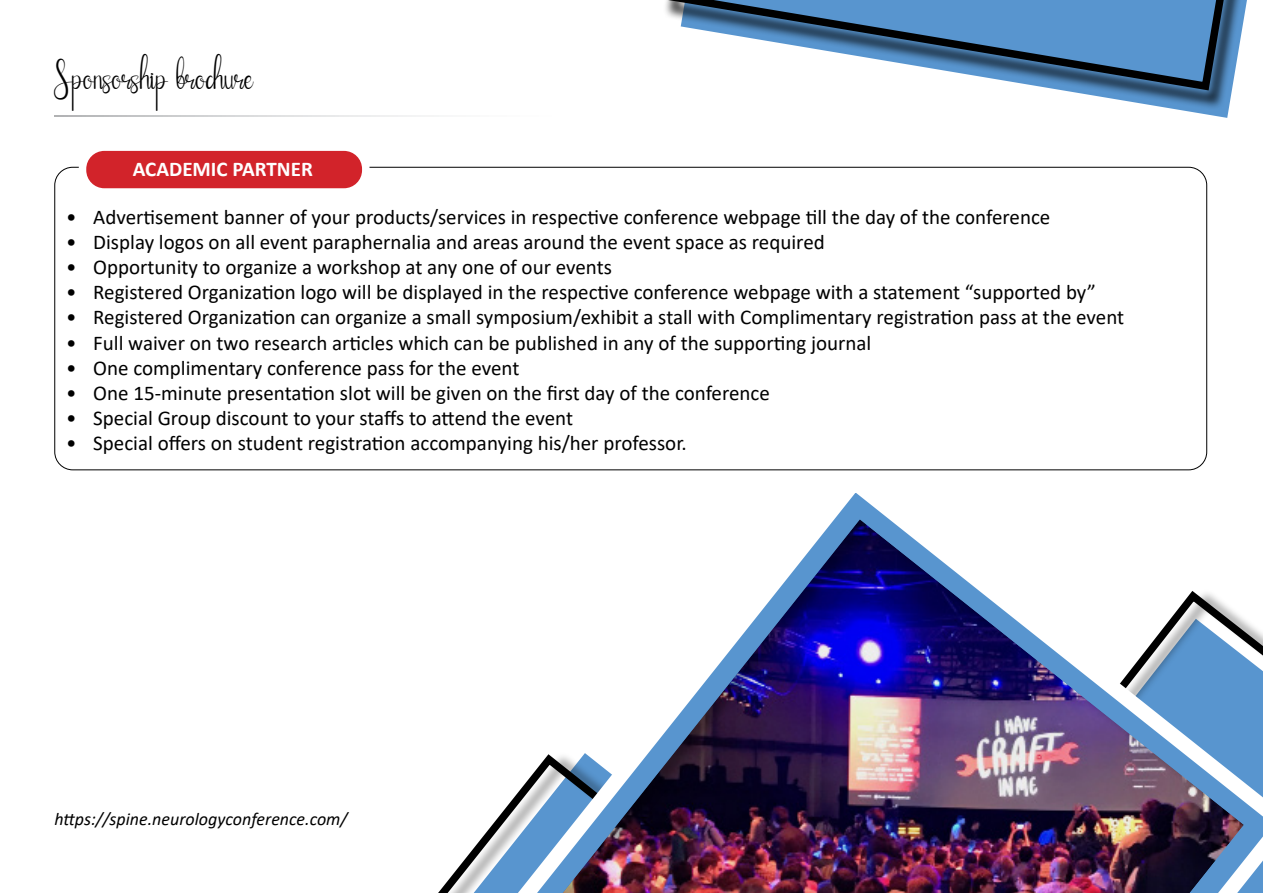
<style>
.page{position:relative;width:1263px;height:893px;background:#fff}
.page>*{position:absolute;margin:0;border:0;box-sizing:border-box;transform-origin:0 0}
.t1{font:36px "Cathallina";color:#000}
.t2{font:21px "Calibri";color:#000}
.t3{font:700 21px "Calibri";color:#fff}
.t4{font:italic 18px "Calibri";color:#000}
</style>
<div class="page">
<svg style="left:54px;top:115px;width:371px;height:1px"></svg>
<div style="left:82px;top:147px;width:284px;height:45px;background:#d2232a;border-radius:22px"></div>
<div style="left:79px;top:143px;width:291px;height:53px;border:8px solid #fff;border-radius:22px"></div>
<div style="left:663px;top:0;width:600px;height:110px;background:#000;opacity:.75"></div>
<svg style="left:663px;top:0;width:600px;height:95px"></svg>
<svg style="left:438px;top:823px;width:56px;height:70px"></svg>
<svg style="left:494px;top:461px;width:769px;height:432px"></svg>
<img style="left:542px;top:510px;width:714px;height:383px">
<h1 class="t1" style="left:54px;top:55px;width:200px">Sponsorship brochure</h1>
<p class="t3" style="left:133px;top:154px;width:182px">ACADEMIC PARTNER</p>
<p class="t2" style="left:66px;top:202px;width:986px">• Advertisement banner of your products/services in respective conference webpage till the day of the conference</p>
<p class="t2" style="left:66px;top:227px;width:760px">• Display logos on all event paraphernalia and areas around the event space as required</p>
<p class="t2" style="left:66px;top:252px;width:547px">• Opportunity to organize a workshop at any one of our events</p>
<p class="t2" style="left:66px;top:278px;width:1031px">• Registered Organization logo will be displayed in the respective conference webpage with a statement “supported by”</p>
<p class="t2" style="left:66px;top:303px;width:1059px">• Registered Organization can organize a small symposium/exhibit a stall with Complimentary registration pass at the event</p>
<p class="t2" style="left:66px;top:328px;width:807px">• Full waiver on two research articles which can be published in any of the supporting journal</p>
<p class="t2" style="left:66px;top:353px;width:455px">• One complimentary conference pass for the event</p>
<p class="t2" style="left:66px;top:378px;width:705px">• One 15-minute presentation slot will be given on the first day of the conference</p>
<p class="t2" style="left:66px;top:404px;width:508px">• Special Group discount to your staffs to attend the event</p>
<p class="t2" style="left:66px;top:429px;width:622px">• Special offers on student registration accompanying his/her professor.</p>
<p class="t4" style="left:54px;top:807px;width:295px">https://spine.neurologyconference.com/</p>
</div>
